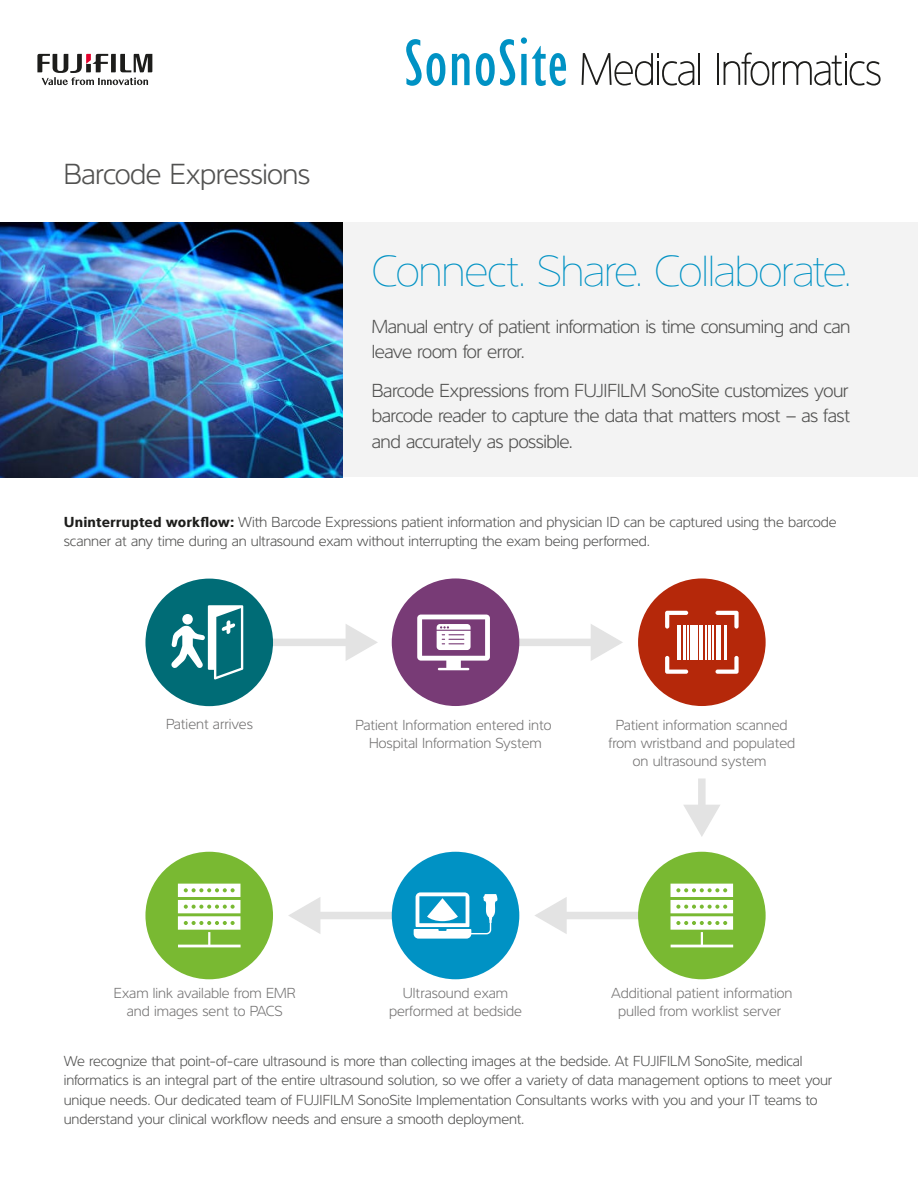
<style>
.page{position:relative;width:918px;height:1188px;background:#fff}
.page>*{position:absolute;margin:0;border:0;box-sizing:border-box;transform-origin:0 0}
.t1{font:300 45px "Interval Sans Pro Ult";letter-spacing:-.015em;color:#0092c4}
.t2{font:300 30px "Interval Sans Pro";letter-spacing:-.015em;color:#525251}
.t3{font:300 19.5px/25.5px "Interval Sans Pro";letter-spacing:-.025em;color:#525251}
.t4{font:300 15px/19.5px "Interval Sans Pro";letter-spacing:-.005em;color:#525251}
.t5{font:300 15px/18px "Interval Sans Pro";color:#757474;text-align:center}
.s1{font-weight:700;color:#1d1d1b}
</style>
<div class="page">
<svg style="left:406px;top:39px;width:39px;height:47px"></svg>
<svg style="left:452px;top:53px;width:18px;height:32px"></svg>
<svg style="left:476px;top:39px;width:39px;height:47px"></svg>
<svg style="left:521px;top:37px;width:45px;height:49px"></svg>
<svg style="left:582px;top:53px;width:112px;height:33px"></svg>
<hr style="left:698px;top:53px;width:2px;height:32px;background:#1d1d1b">
<hr style="left:717px;top:53px;width:2px;height:32px;background:#1d1d1b">
<svg style="left:724px;top:52px;width:157px;height:34px"></svg>
<svg style="left:37px;top:54px;width:115px;height:31px"></svg>
<div style="left:452px;top:639px;width:144px;height:7px;background:#e3e3e3"></div>
<svg style="left:591px;top:624px;width:32px;height:37px"></svg>
<div style="left:210px;top:639px;width:141px;height:7px;background:#e3e3e3"></div>
<svg style="left:346px;top:624px;width:32px;height:37px"></svg>
<div style="left:315px;top:912px;width:145px;height:7px;background:#e3e3e3"></div>
<svg style="left:288px;top:897px;width:32px;height:37px"></svg>
<div style="left:561px;top:912px;width:145px;height:7px;background:#e3e3e3"></div>
<svg style="left:535px;top:897px;width:32px;height:37px"></svg>
<div style="left:698px;top:778px;width:8px;height:32px;background:#e3e3e3"></div>
<svg style="left:683px;top:805px;width:37px;height:32px"></svg>
<div style="left:145px;top:579px;width:128px;height:127px;background:#006c76;border-radius:50%"></div>
<svg style="left:171px;top:605px;width:72px;height:75px"></svg>
<div style="left:392px;top:852px;width:127px;height:127px;background:#0092c4;border-radius:50%"></div>
<svg style="left:414px;top:892px;width:84px;height:47px"></svg>
<div style="left:145px;top:852px;width:128px;height:127px;background:#79b932;border-radius:50%"></div>
<svg style="left:178px;top:884px;width:63px;height:63px"></svg>
<div style="left:638px;top:852px;width:128px;height:127px;background:#79b932;border-radius:50%"></div>
<svg style="left:671px;top:884px;width:62px;height:63px"></svg>
<div style="left:392px;top:578px;width:127px;height:128px;background:#783b76;border-radius:50%"></div>
<svg style="left:417px;top:615px;width:73px;height:55px"></svg>
<div style="left:638px;top:578px;width:128px;height:128px;background:#b5280a;border-radius:50%"></div>
<svg style="left:715px;top:611px;width:24px;height:18px"></svg>
<svg style="left:665px;top:611px;width:23px;height:18px"></svg>
<svg style="left:715px;top:656px;width:24px;height:18px"></svg>
<svg style="left:665px;top:656px;width:23px;height:18px"></svg>
<hr style="left:678px;top:625px;width:3px;height:35px;background:#fff">
<hr style="left:684px;top:625px;width:2px;height:35px;background:#fff">
<hr style="left:700px;top:625px;width:3px;height:35px;background:#fff">
<hr style="left:687px;top:625px;width:2px;height:35px;background:#fff">
<hr style="left:724px;top:625px;width:2px;height:35px;background:#fff">
<hr style="left:709px;top:625px;width:2px;height:35px;background:#fff">
<hr style="left:716px;top:625px;width:4px;height:35px;background:#fff">
<hr style="left:705px;top:625px;width:1px;height:35px;background:#fff">
<hr style="left:712px;top:625px;width:1px;height:35px;background:#fff">
<div style="left:690px;top:625px;width:8px;height:35px;background:#fff"></div>
<div style="left:342px;top:222px;width:576px;height:255px;background:#f3f3f3"></div>
<img style="left:0;top:222px;width:342px;height:255px">
<h2 class="t2" style="left:64px;top:153px;width:248px">Barcode Expressions</h2>
<h1 class="t1" style="left:372px;top:239px;width:480px">Connect. Share. Collaborate.</h1>
<h3 class="t3" style="left:372px;top:312px;width:480px">Manual entry of patient information is time consuming and can leave room for error.</h3>
<h3 class="t3" style="left:372px;top:376px;width:480px;text-align:justify">Barcode Expressions from FUJIFILM SonoSite customizes your barcode reader to capture the data that matters most – as fast and accurately as possible.</h3>
<p class="t4" style="left:64px;top:511px;width:774px"><span class="s1">Uninterrupted workflow:</span> With Barcode Expressions patient information and physician ID can be captured using the barcode scanner at any time during an ultrasound exam without interrupting the exam being performed.</p>
<p class="t5" style="left:166px;top:714px;width:89px">Patient arrives</p>
<p class="t5" style="left:608px;top:715px;width:188px">Patient information scanned from wristband and populated on ultrasound system</p>
<p class="t5" style="left:356px;top:715px;width:197px">Patient Information entered into<br>Hospital Information System</p>
<p class="t5" style="left:114px;top:983px;width:183px">Exam link available from EMR and images sent to PACS</p>
<p class="t5" style="left:389px;top:983px;width:135px">Ultrasound exam performed at bedside</p>
<p class="t5" style="left:611px;top:983px;width:183px">Additional patient information pulled from worklist server</p>
<p class="t4" style="left:64px;top:1050px;width:770px">We recognize that point-of-care ultrasound is more than collecting images at the bedside. At FUJIFILM SonoSite, medical informatics is an integral part of the entire ultrasound solution, so we offer a variety of data management options to meet your unique needs. Our dedicated team of FUJIFILM SonoSite Implementation Consultants works with you and your IT teams to understand your clinical workflow needs and ensure a smooth deployment.</p>
</div>
